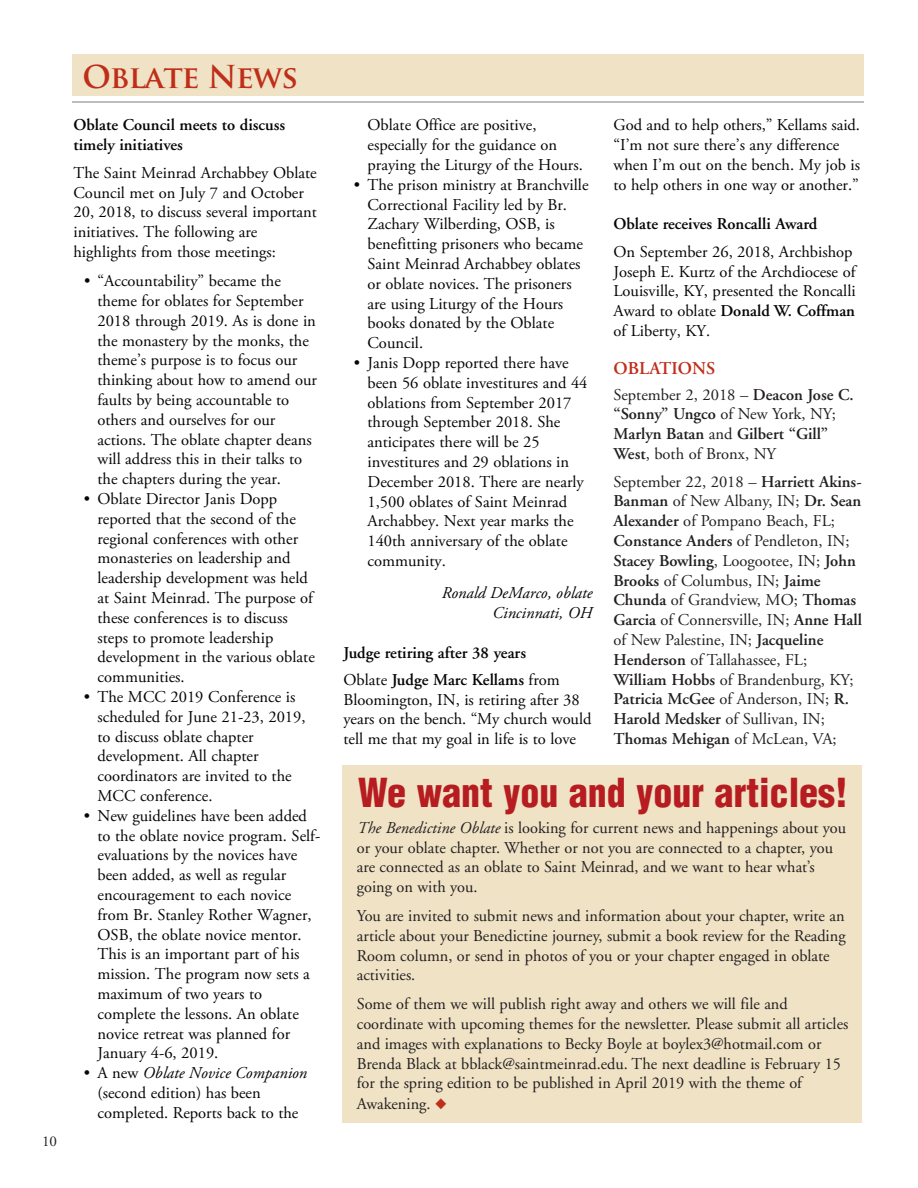
<style>
.page{position:relative;width:918px;height:1188px;background:#fff}
.page>*{position:absolute;margin:0;border:0;box-sizing:border-box;transform-origin:0 0}
.t1{font:900 condensed 39px "Helvetica";color:#b61c20}
.t2{font:700 30.75px "Trajan Pro";letter-spacing:-.03em;color:#c02d19}
.t3{font:600 18px "Adobe Garamond";color:#c02d19}
.t4{font:16.5px/19.8px "Adobe Garamond Pro";color:#070504}
.t5{font:16.5px/19.8px "Adobe Garamond";color:#231f20}
.t6{font:600 16.5px/19.8px "Adobe Garamond";color:#070504}
.t7{font:600 16.5px/19.8px "Adobe Garamond";color:#231f20}
.t8{font:italic 16.5px/19.8px "Adobe Garamond Pro";color:#070504;text-align:right}
.t9{font:15px "Adobe Garamond";color:#231f20}
.s1{font-style:italic}
.s2{font-family:"Adobe Garamond Pro";font-weight:400}
.s3{font-weight:400}
.s4{font-weight:600}
.s5{color:#c02d19}
</style>
<div class="page">
<div style="left:72px;top:54px;width:792px;height:42px;background:#efe2c5"></div>
<hr style="left:72px;top:101px;width:792px;height:2px;background:#a8a9ad">
<div style="left:342px;top:765px;width:520px;height:357px;background:#efe2c5"></div>
<p class="t9" style="left:42px;top:1136px;width:16px">10</p>
<h2 class="t2" style="left:82px;top:59px;width:217px">Oblate News</h2>
<p class="t6" style="left:74px;top:117px;width:213px">Oblate Council meets to discuss timely initiatives</p>
<p class="t4" style="left:74px;top:164px;width:245px">The Saint Meinrad Archabbey Oblate Council met on July 7 and October 20, 2018, to discuss several important initiatives. The following are highlights from those meetings:</p>
<p class="t4" style="left:97px;top:273px;width:221px;text-indent:-13px">• “Accountability” became the theme for oblates for September<br>2018 through 2019. As is done in the monastery by the monks, the theme’s purpose is to focus our thinking about how to amend our faults by being accountable to others and ourselves for our actions. The oblate chapter deans will address this in their talks to the chapters during the year.</p>
<p class="t4" style="left:97px;top:490px;width:219px;text-indent:-13px">• Oblate Director Janis Dopp reported that the second of the regional conferences with other monasteries on leadership and leadership development was held at Saint Meinrad. The purpose of these conferences is to discuss steps to promote leadership development in the various oblate communities.</p>
<p class="t4" style="left:97px;top:688px;width:210px;text-indent:-13px">• The MCC 2019 Conference is scheduled for June 21-23, 2019, to discuss oblate chapter development. All chapter coordinators are invited to the<br>MCC conference.</p>
<p class="t4" style="left:97px;top:807px;width:224px;text-indent:-14px">• New guidelines have been added to the oblate novice program. Self&shy;evaluations by the novices have been added, as well as regular encouragement to each novice from Br. Stanley Rother Wagner,<br>OSB, the oblate novice mentor.<br>This is an important part of his mission. The program now sets a maximum of two years to complete the lessons. An oblate novice retreat was planned for<br>January 4-6, 2019.</p>
<p class="t4" style="left:97px;top:1065px;width:211px;text-indent:-14px">• A new <span class="s1">Oblate Novice Companion </span>(second edition) has been completed. Reports back to the</p>
<p class="t4" style="left:367px;top:117px;width:217px">Oblate Office are positive, especially for the guidance on praying the Liturgy of the Hours.</p>
<p class="t4" style="left:367px;top:176px;width:223px;text-indent:-13px">• The prison ministry at Branchville<br>Correctional Facility led by Br.<br>Zachary Wilberding, OSB, is benefitting prisoners who became<br>Saint Meinrad Archabbey oblates or oblate novices. The prisoners are using Liturgy of the Hours books donated by the Oblate<br>Council.</p>
<p class="t4" style="left:367px;top:354px;width:222px;text-indent:-13px">• Janis Dopp reported there have been 56 oblate investitures and 44 oblations from September 2017 through September 2018. She anticipates there will be 25 investitures and 29 oblations in<br>December 2018. There are nearly<br>1,500 oblates of Saint Meinrad<br>Archabbey. Next year marks the<br>140th anniversary of the oblate community.</p>
<p class="t8" style="left:442px;top:585px;width:152px">Ronald DeMarco, oblate<br>Cincinnati, OH</p>
<p class="t6" style="left:343px;top:640px;width:218px;line-height:27.3px">Judge retiring after 38 years<br><span class="s2">Oblate</span> Judge Marc Kellams <span class="s2">from</span></p>
<p class="t4" style="left:343px;top:691px;width:249px">Bloomington, IN, is retiring after 38 years on the bench. “My church would tell me that my goal in life is to love</p>
<p class="t4" style="left:613px;top:117px;width:248px">God and to help others,” Kellams said. “I’m not sure there’s any difference when I’m out on the bench. My job is to help others in one way or another.”</p>
<p class="t6" style="left:613px;top:216px;width:205px">Oblate receives Roncalli Award</p>
<p class="t4" style="left:613px;top:243px;width:244px">On September 26, 2018, Archbishop<br>Joseph E. Kurtz of the Archdiocese of<br>Louisville, KY, presented the Roncalli</p>
<p class="t6" style="left:613px;top:302px;width:243px"><span class="s2">Award to oblate</span> Donald W. Coffman</p>
<p class="t4" style="left:613px;top:322px;width:98px">of Liberty, KY.</p>
<p class="t3" style="left:614px;top:361px;width:103px">OBLATIONS</p>
<p class="t7" style="left:614px;top:386px;width:242px"><span class="s3">September 2, 2018 –</span> Deacon Jose C. “Sonny” Ungco <span class="s3">of New York, NY;<br></span>Marlyn Batan <span class="s3">and</span> Gilbert “Gill”<br>West<span class="s3">, both of Bronx, NY</span></p>
<p class="t5" style="left:613px;top:473px;width:250px">September 22, 2018 – <span class="s4">Harriett Akins-Banman</span> of New Albany, IN; <span class="s4">Dr. Sean Alexander</span> of Pompano Beach, FL; <span class="s4">Constance Anders</span> of Pendleton, IN; <span class="s4">Stacey Bowling</span>, Loogootee, IN; <span class="s4">John Brooks</span> of Columbus, IN; <span class="s4">Jaime Chunda</span> of Grandview, MO; <span class="s4">Thomas Garcia</span> of Connersville, IN; <span class="s4">Anne Hall </span>of New Palestine, IN; <span class="s4">Jacqueline Henderson</span> of Tallahassee, FL; <span class="s4">William Hobbs</span> of Brandenburg, KY; <span class="s4">Patricia McGee</span> of Anderson, IN; <span class="s4">R.<br>Harold Medsker</span> of Sullivan, IN; <span class="s4">Thomas Mehigan</span> of McLean, VA;</p>
<h1 class="t1" style="left:358px;top:771px;width:491px">We want you and your articles!</h1>
<p class="t5" style="left:357px;top:819px;width:491px"><span class="s1">The Benedictine Oblate</span> is looking for current news and happenings about you or your oblate chapter. Whether or not you are connected to a chapter, you are connected as an oblate to Saint Meinrad, and we want to hear what’s going on with you.</p>
<p class="t5" style="left:357px;top:907px;width:490px">You are invited to submit news and information about your chapter, write an article about your Benedictine journey, submit a book review for the Reading Room column, or send in photos of you or your chapter engaged in oblate activities.</p>
<p class="t5" style="left:357px;top:995px;width:493px">Some of them we will publish right away and others we will file and coordinate with upcoming themes for the newsletter. Please submit all articles and images with explanations to Becky Boyle at boylex3@hotmail.com or Brenda Black at bblack@saintmeinrad.edu. The next deadline is February 15 for the spring edition to be published in April 2019 with the theme of Awakening. <span class="s5">◆</span></p>
</div>
